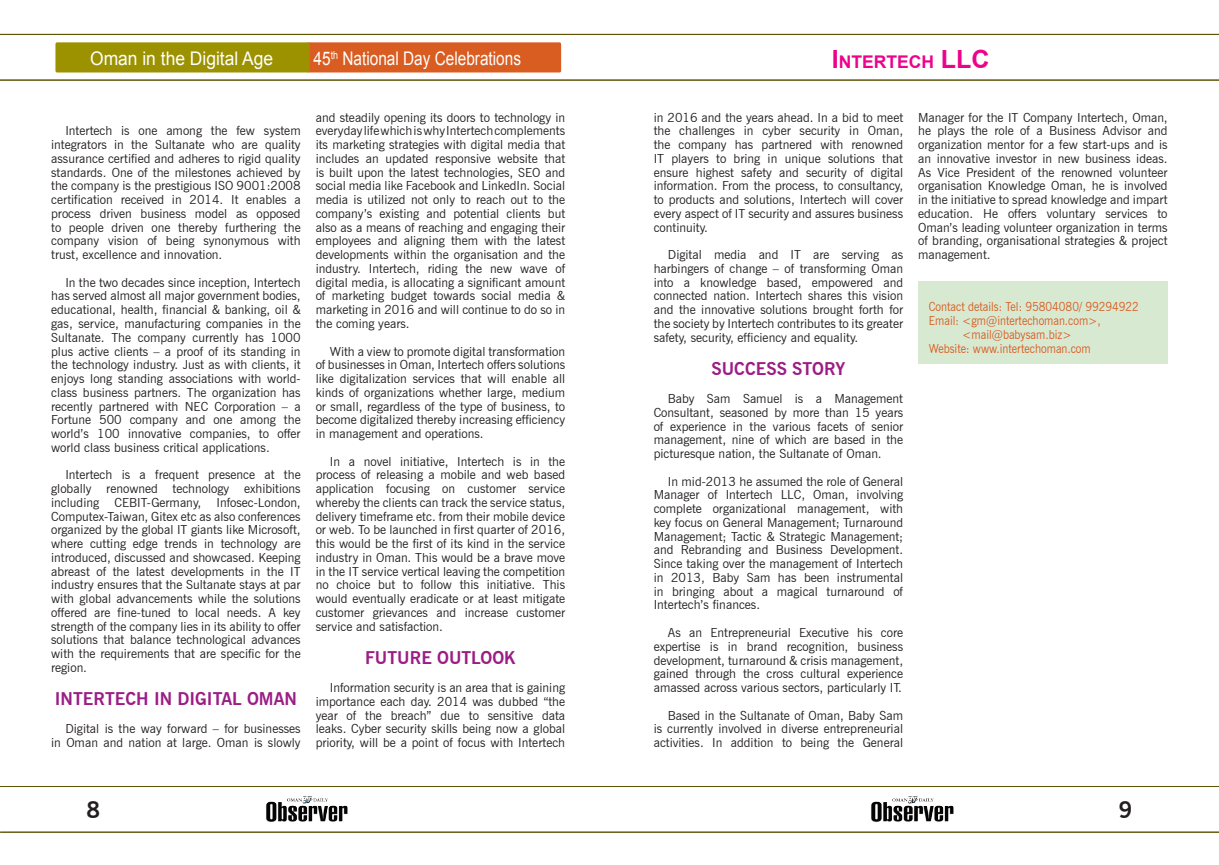
<style>
.page{position:relative;width:1219px;height:865px;background:#fff}
.page>*{position:absolute;margin:0;border:0;box-sizing:border-box;transform-origin:0 0}
.t1{font:700 22.5px "News Gothic BT";color:#231f20}
.t2{font:18.75px "Arial";color:#fff;scale:.82 1}
.t3{font:18.75px "Arial";color:#fff;scale:.93 1}
.t4{font:700 17.5px "News Gothic BT";color:#9b1d85}
.t5{font:700 17.5px "Arial";color:#ed028c}
.t6{font:12.5px/13.8px "News Gothic BT";color:#231f20;text-align:justify}
.t7{font:12.5px "News Gothic BT";color:#d95c21;scale:.89 1}
.s1{font-size:25px}
</style>
<div class="page">
<img style="left:266px;top:796px;width:82px;height:26px">
<div style="left:51px;top:40px;width:514px;height:35px;border:1px solid #fff;border-radius:2px"></div>
<div style="left:307px;top:42px;width:254px;height:30px;background:#d95c21;border-radius:2px"></div>
<div style="left:55px;top:42px;width:255px;height:30px;background:#9c9200;border-radius:2px"></div>
<img style="left:871px;top:796px;width:83px;height:26px">
<hr style="left:0;top:786px;width:1219px;height:1px;background:#5f5403">
<hr style="left:0;top:34px;width:1219px;height:1px;background:#5f5403">
<hr style="left:0;top:831px;width:1219px;height:1px;background:#5f5403">
<hr style="left:0;top:80px;width:1219px;height:1px;background:#5f5403">
<div style="left:918px;top:281px;width:249px;height:82px;background:#d8e9d2"></div>
<h2 class="t3" style="left:90px;top:45px;width:198px">Oman in the Digital Age</h2>
<h2 class="t2" style="left:314px;top:45px;width:254px">45<sup>th</sup> National Day Celebrations</h2>
<p class="t6" style="left:51px;top:124px;width:251px;text-indent:14px">Intertech is one among the few system integrators in the Sultanate who are quality assurance certified and adheres to rigid quality standards. One of the milestones achieved by the company is the prestigious ISO 9001:2008 certification received in 2014. It enables a process driven business model as opposed to people driven one thereby furthering the company vision of being synonymous with trust, excellence and innovation.</p>
<p class="t6" style="left:51px;top:275px;width:251px;text-indent:14px">In the two decades since inception, Intertech has served almost all major government bodies, educational, health, financial &amp; banking, oil &amp; gas, service, manufacturing companies in the Sultanate. The company currently has 1000 plus active clients – a proof of its standing in the technology industry. Just as with clients, it enjoys long standing associations with world&shy;class business partners. The organization has recently partnered with NEC Corporation – a Fortune 500 company and one among the world’s 100 innovative companies, to offer world class business critical applications.</p>
<p class="t6" style="left:51px;top:468px;width:251px;text-indent:14px">Intertech is a frequent presence at the globally renowned technology exhibitions including CEBIT-Germany, Infosec-London, Computex-Taiwan, Gitex etc as also conferences organized by the global IT giants like Microsoft, where cutting edge trends in technology are introduced, discussed and showcased. Keeping abreast of the latest developments in the IT industry ensures that the Sultanate stays at par with global advancements while the solutions offered are fine-tuned to local needs. A key strength of the company lies in its ability to offer solutions that balance technological advances with the requirements that are specific for the region.</p>
<h3 class="t4" style="left:55px;top:688px;width:18px">INTERTECH</h3>
<h3 class="t4" style="left:154px;top:688px;width:45px">IN DIGITAL</h3>
<h3 class="t4" style="left:247px;top:688px;width:25px">OMAN</h3>
<p class="t6" style="left:51px;top:722px;width:251px;text-align:right">Digital is the way forward – for businesses<br>in Oman and nation at large. Oman is slowly</p>
<p class="t6" style="left:316px;top:110px;width:251px">and steadily opening its doors to technology in everyday life which is why Intertech complements its marketing strategies with digital media that includes an updated responsive website that is built upon the latest technologies, SEO and social media like Facebook and LinkedIn. Social media is utilized not only to reach out to the company’s existing and potential clients but also as a means of reaching and engaging their employees and aligning them with the latest developments within the organisation and the industry. Intertech, riding the new wave of digital media, is allocating a significant amount of marketing budget towards social media &amp; marketing in 2016 and will continue to do so in the coming years.</p>
<p class="t6" style="left:316px;top:344px;width:251px;text-indent:14px">With a view to promote digital transformation of businesses in Oman, Intertech offers solutions like digitalization services that will enable all kinds of organizations whether large, medium or small, regardless of the type of business, to become digitalized thereby increasing efficiency in management and operations.</p>
<p class="t6" style="left:316px;top:454px;width:251px;text-indent:14px">In a novel initiative, Intertech is in the process of releasing a mobile and web based application focusing on customer service whereby the clients can track the service status, delivery timeframe etc. from their mobile device or web. To be launched in first quarter of 2016, this would be the first of its kind in the service industry in Oman. This would be a brave move in the IT service vertical leaving the competition no choice but to follow this initiative. This would eventually eradicate or at least mitigate customer grievances and increase customer service and satisfaction.</p>
<h3 class="t4" style="left:365px;top:647px;width:22px">FUTURE</h3>
<h3 class="t4" style="left:437px;top:647px;width:24px">OUTLOO</h3>
<h3 class="t4" style="left:504px;top:647px;width:13px">K</h3>
<p class="t6" style="left:316px;top:680px;width:251px;text-indent:14px">Information security is an area that is gaining importance each day. 2014 was dubbed “the year of the breach” due to sensitive data leaks. Cyber security skills being now a global priority, will be a point of focus with Intertech</p>
<h1 class="t1" style="left:87px;top:796px;width:15px">8</h1>
<h3 class="t5" style="left:832px;top:50px;width:157px"><span class="s1">I</span>NTERTECH <span class="s1">LLC</span></h3>
<p class="t6" style="left:654px;top:110px;width:251px">in 2016 and the years ahead. In a bid to meet the challenges in cyber security in Oman, the company has partnered with renowned IT players to bring in unique solutions that ensure highest safety and security of digital information. From the process, to consultancy, to products and solutions, Intertech will cover every aspect of IT security and assures business continuity.</p>
<p class="t6" style="left:654px;top:248px;width:251px;text-indent:14px">Digital media and IT are serving as harbingers of change – of transforming Oman into a knowledge based, empowered and connected nation. Intertech shares this vision and the innovative solutions brought forth for the society by Intertech contributes to its greater safety, security, efficiency and equality.</p>
<h3 class="t4" style="left:711px;top:358px;width:135px">SUCCESS STORY</h3>
<p class="t6" style="left:654px;top:392px;width:251px;text-indent:14px">Baby Sam Samuel is a Management Consultant, seasoned by more than 15 years of experience in the various facets of senior management, nine of which are based in the picturesque nation, the Sultanate of Oman.</p>
<p class="t6" style="left:654px;top:474px;width:251px;text-indent:14px">In mid-2013 he assumed the role of General Manager of Intertech LLC, Oman, involving complete organizational management, with key focus on General Management; Turnaround Management; Tactic &amp; Strategic Management; and Rebranding and Business Development.<br>Since taking over the management of Intertech in 2013, Baby Sam has been instrumental in bringing about a magical turnaround of Intertech’s finances.</p>
<p class="t6" style="left:654px;top:625px;width:251px;text-indent:14px">As an Entrepreneurial Executive his core expertise is in brand recognition, business development, turnaround &amp; crisis management, gained through the cross cultural experience amassed across various sectors, particularly IT.</p>
<p class="t6" style="left:654px;top:708px;width:251px;text-indent:14px">Based in the Sultanate of Oman, Baby Sam is currently involved in diverse entrepreneurial activities. In addition to being the General</p>
<p class="t6" style="left:918px;top:110px;width:251px">Manager for the IT Company Intertech, Oman, he plays the role of a Business Advisor and organization mentor for a few start-ups and is an innovative investor in new business ideas.<br>As Vice President of the renowned volunteer organisation Knowledge Oman, he is involved in the initiative to spread knowledge and impart education. He offers voluntary services to Oman’s leading volunteer organization in terms of branding, organisational strategies &amp; project management.</p>
<p class="t7" style="left:929px;top:299px;width:238px">Contact details: Tel: 95804080/ 99294922</p>
<p class="t7" style="left:929px;top:313px;width:195px">Email: &lt;gm@intertechoman.com&gt;,</p>
<p class="t7" style="left:962px;top:327px;width:124px">&lt;mail@babysam.biz&gt;</p>
<p class="t7" style="left:929px;top:341px;width:184px">Website: www.intertechoman.com</p>
<h1 class="t1" style="left:1119px;top:796px;width:15px">9</h1>
</div>
